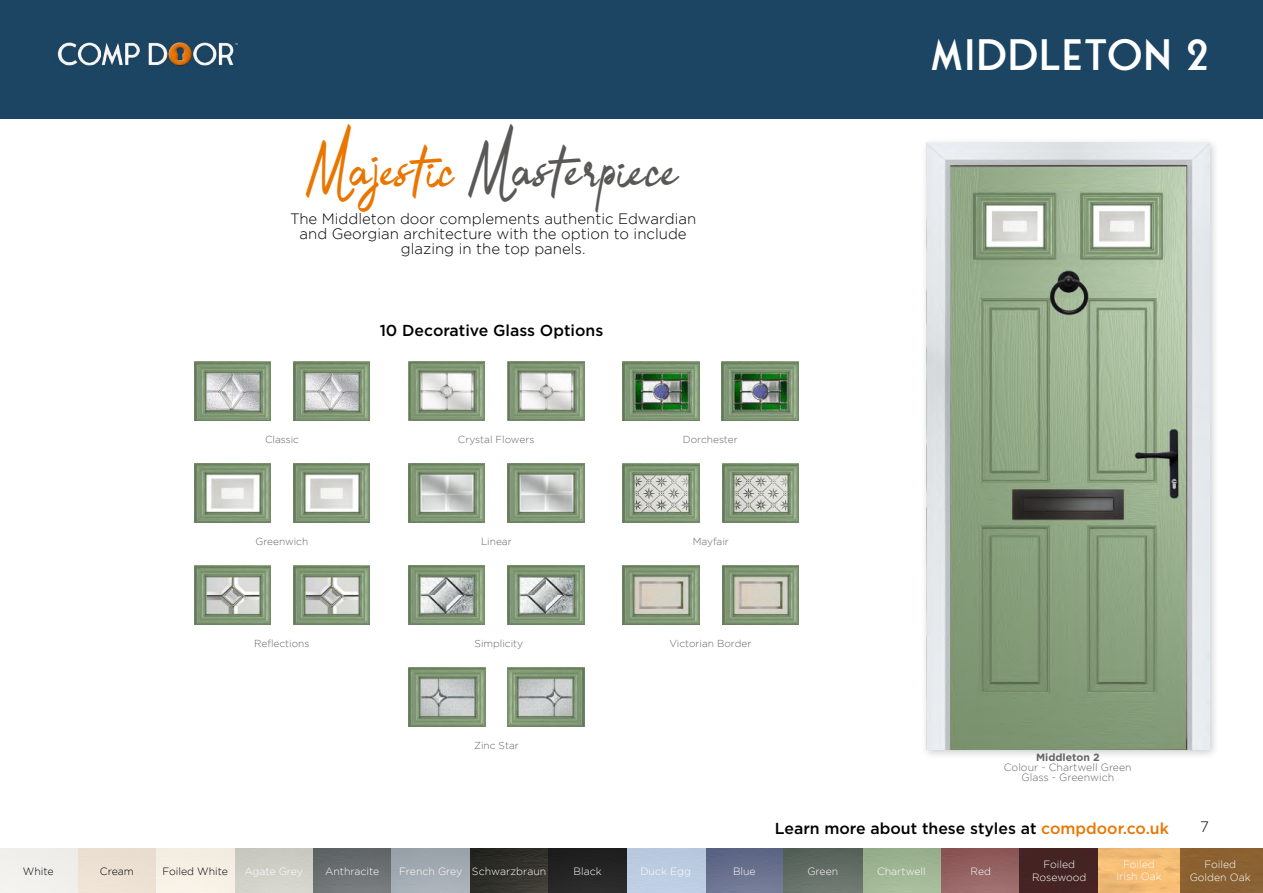
<style>
.page{position:relative;width:1263px;height:893px;background:#fff}
.page>*{position:absolute;margin:0;border:0;box-sizing:border-box;transform-origin:0 0}
.t1{font:300 42px "Fonseca";color:#fff}
.t2{font:40.8px "Bulgatti";letter-spacing:.04em;color:#5a5757}
.t3{font:500 15.9px "Gotham";color:#000}
.t4{font:300 15px/15px "Gotham";color:#000;text-align:center}
.t5{font:300 10.5px/12.6px "Gotham";color:#fff;text-align:center}
.t6{font:300 10.5px/10.1px "Gotham";color:#666565;text-align:center}
.t7{font:300 10.5px "Gotham";color:#000}
.t8{font:700 10.5px "Gotham";color:#666565}
.t9{font:300 10.2px "Gotham";color:#666565}
.s1{color:#e87600}
</style>
<div class="page">
<div style="left:0;top:0;width:1263px;height:119px;background:#1b4563"></div>
<img style="left:57px;top:42px;width:181px;height:24px">
<div style="left:920px;top:137px;width:300px;height:624px;background:#000;opacity:.2"></div>
<img style="left:926px;top:143px;width:283px;height:607px">
<img style="left:293px;top:566px;width:77px;height:59px">
<img style="left:194px;top:566px;width:77px;height:59px">
<img style="left:508px;top:362px;width:76px;height:59px">
<img style="left:408px;top:362px;width:77px;height:59px">
<img style="left:722px;top:362px;width:76px;height:59px">
<img style="left:623px;top:362px;width:76px;height:59px">
<img style="left:722px;top:464px;width:76px;height:59px">
<img style="left:623px;top:464px;width:76px;height:59px">
<img style="left:293px;top:464px;width:77px;height:59px">
<img style="left:194px;top:464px;width:77px;height:59px">
<img style="left:508px;top:464px;width:76px;height:59px">
<img style="left:408px;top:464px;width:77px;height:59px">
<img style="left:293px;top:362px;width:77px;height:59px">
<img style="left:194px;top:362px;width:77px;height:59px">
<img style="left:508px;top:668px;width:76px;height:59px">
<img style="left:409px;top:668px;width:76px;height:59px">
<img style="left:508px;top:566px;width:76px;height:59px">
<img style="left:408px;top:566px;width:77px;height:59px">
<img style="left:0;top:848px;width:1263px;height:45px">
<img style="left:623px;top:566px;width:76px;height:59px">
<img style="left:722px;top:566px;width:76px;height:59px">
<h2 class="t2" style="left:304px;top:152px;width:374px"><span class="s1">Majestic</span> Masterpiece</h2>
<h3 class="t4" style="left:290px;top:211px;width:408px">The Middleton door complements authentic Edwardian and Georgian architecture with the option to include glazing in the top panels.</h3>
<h3 class="t3" style="left:380px;top:320px;width:225px">10 Decorative Glass Options</h3>
<h1 class="t1" style="left:930px;top:31px;width:281px">MIDDLETON 2</h1>
<p class="t9" style="left:265px;top:434px;width:36px">Classic</p>
<p class="t9" style="left:458px;top:433px;width:78px">Crystal Flowers</p>
<p class="t9" style="left:683px;top:433px;width:56px">Dorchester</p>
<p class="t9" style="left:255px;top:536px;width:54px">Greenwich</p>
<p class="t9" style="left:481px;top:536px;width:32px">Linear</p>
<p class="t9" style="left:693px;top:536px;width:38px">Mayfair</p>
<p class="t9" style="left:254px;top:637px;width:57px">Reflections</p>
<p class="t9" style="left:475px;top:638px;width:50px">Simplicity</p>
<p class="t9" style="left:669px;top:637px;width:83px">Victorian Border</p>
<p class="t9" style="left:474px;top:740px;width:46px">Zinc Star</p>
<p class="t8" style="left:1036px;top:750px;width:65px">Middleton 2</p>
<p class="t6" style="left:1004px;top:762px;width:129px">Colour - Chartwell Green<br>Glass - Greenwich</p>
<h3 class="t3" style="left:775px;top:818px;width:396px">Learn more about these styles at <span class="s1">compdoor.co.uk</span></h3>
<h3 class="t4" style="left:1200px;top:819px;width:10px">7</h3>
<p class="t5" style="left:970px;top:864px;width:22px">Red</p>
<p class="t5" style="left:1116px;top:857px;width:47px">Foiled<br>Irish Oak</p>
<p class="t5" style="left:1190px;top:858px;width:63px">Foiled<br>Golden Oak</p>
<p class="t7" style="left:23px;top:865px;width:32px">White</p>
<p class="t7" style="left:100px;top:865px;width:35px">Cream</p>
<p class="t7" style="left:162px;top:865px;width:67px">Foiled White</p>
<p class="t5" style="left:244px;top:864px;width:60px">Agate Grey</p>
<p class="t5" style="left:325px;top:864px;width:56px">Anthracite</p>
<p class="t5" style="left:399px;top:864px;width:149px">French Grey Schwarzbraun</p>
<p class="t5" style="left:573px;top:864px;width:30px">Black</p>
<p class="t5" style="left:640px;top:864px;width:52px">Duck Egg</p>
<p class="t5" style="left:733px;top:864px;width:24px">Blue</p>
<p class="t5" style="left:807px;top:864px;width:32px">Green</p>
<p class="t5" style="left:877px;top:864px;width:50px">Chartwell</p>
<p class="t5" style="left:1032px;top:858px;width:56px">Foiled<br>Rosewood</p>
</div>
